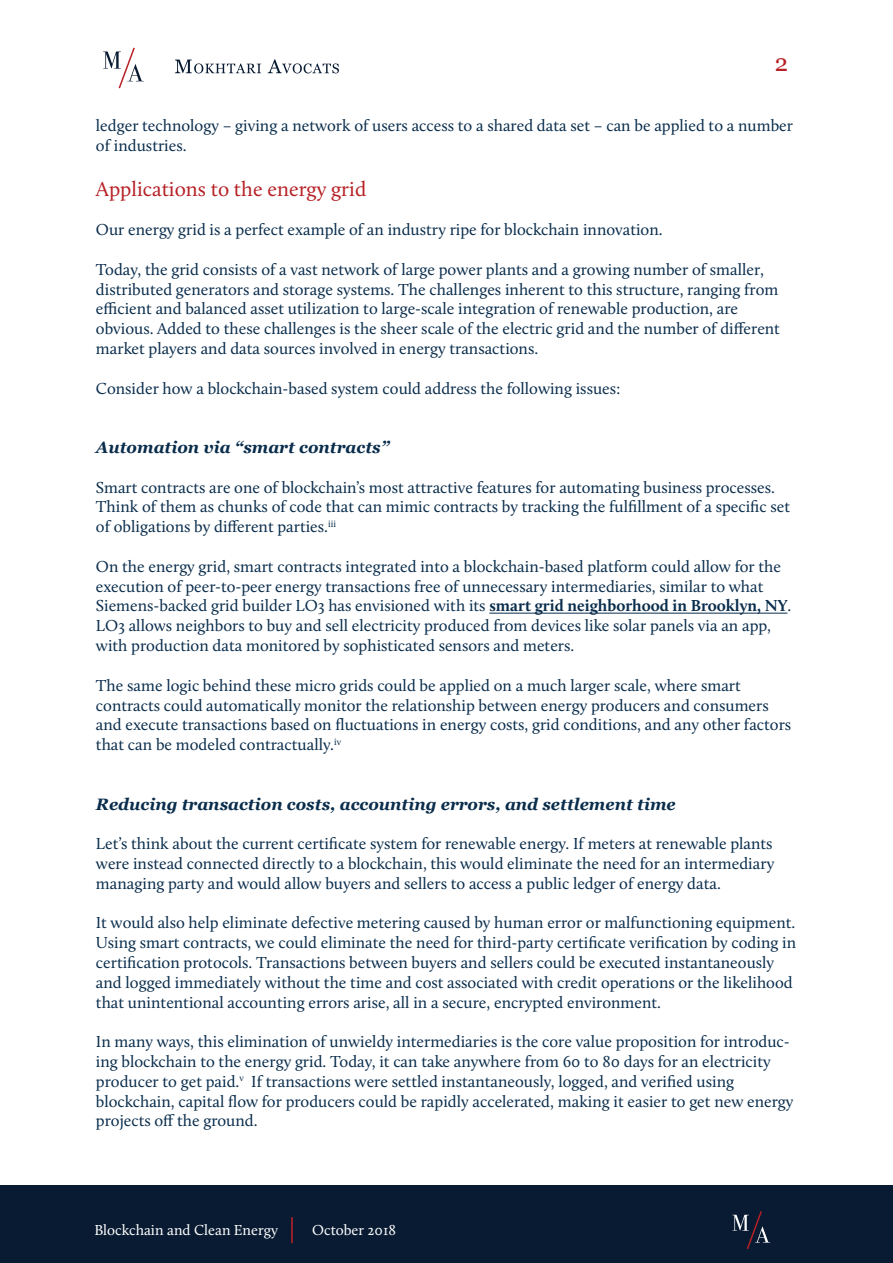
<style>
.page{position:relative;width:893px;height:1263px;background:#fff}
.page>*{position:absolute;margin:0;border:0;box-sizing:border-box;transform-origin:0 0}
.t1{font:23.55px "Georgia";color:#b62025}
.t2{font:21px "Calluna";color:#b62025}
.t3{font:16.5px/19.8px "Calluna";color:#0a2d4c}
.t4{font:italic 700 16.5px "Georgia";color:#0a2d4c}
.t5{font:15px "Calluna";color:#fff}
.s1{font-weight:700}
</style>
<div class="page">
<div style="left:0;top:1185px;width:893px;height:78px;background:#091b32"></div>
<svg style="left:175px;top:60px;width:86px;height:13px"></svg>
<svg style="left:268px;top:59px;width:71px;height:14px"></svg>
<svg style="left:103px;top:47px;width:41px;height:42px"></svg>
<hr style="left:489px;top:613px;width:298px;height:1px;background:#0a2d4c">
<hr style="left:291px;top:1217px;width:2px;height:26px;background:#b92127">
<svg style="left:732px;top:1211px;width:38px;height:38px"></svg>
<h1 class="t1" style="left:775px;top:50px;width:15px">2</h1>
<p class="t3" style="left:96px;top:115px;width:699px">ledger technology – giving a network of users access to a shared data set – can be applied to a number of industries.</p>
<p class="t2" style="left:96px;top:176px;width:272px">Applications to the energy grid</p>
<p class="t3" style="left:96px;top:220px;width:568px">Our energy grid is a perfect example of an industry ripe for blockchain innovation.</p>
<p class="t3" style="left:96px;top:259px;width:686px">Today, the grid consists of a vast network of large power plants and a growing number of smaller, distributed generators and storage systems. The challenges inherent to this structure, ranging from efficient and balanced asset utilization to large-scale integration of renewable production, are obvious. Added to these challenges is the sheer scale of the electric grid and the number of different market players and data sources involved in energy transactions.</p>
<p class="t3" style="left:96px;top:378px;width:526px">Consider how a blockchain-based system could address the following issues:</p>
<p class="t4" style="left:96px;top:438px;width:295px">Automation via “smart contracts”</p>
<p class="t3" style="left:96px;top:477px;width:696px">Smart contracts are one of blockchain’s most attractive features for automating business processes.<br>Think of them as chunks of code that can mimic contracts by tracking the fulfillment of a specific set of obligations by different parties.<sup>iii</sup></p>
<p class="t3" style="left:96px;top:556px;width:697px">On the energy grid, smart contracts integrated into a blockchain-based platform could allow for the execution of peer-to-peer energy transactions free of unnecessary intermediaries, similar to what Siemens-backed grid builder LO3 has envisioned with its <span class="s1">smart grid neighborhood in Brooklyn, NY</span>.<br>LO3 allows neighbors to buy and sell electricity produced from devices like solar panels via an app, with production data monitored by sophisticated sensors and meters.</p>
<p class="t3" style="left:96px;top:675px;width:697px">The same logic behind these micro grids could be applied on a much larger scale, where smart contracts could automatically monitor the relationship between energy producers and consumers and execute transactions based on fluctuations in energy costs, grid conditions, and any other factors that can be modeled contractually.<sup>iv</sup></p>
<p class="t4" style="left:96px;top:794px;width:581px">Reducing transaction costs, accounting errors, and settlement time</p>
<p class="t3" style="left:96px;top:833px;width:680px;text-align:justify">Let’s think about the current certificate system for renewable energy. If meters at renewable plants were instead connected directly to a blockchain, this would eliminate the need for an intermediary managing party and would allow buyers and sellers to access a public ledger of energy data.</p>
<p class="t3" style="left:96px;top:913px;width:702px">It would also help eliminate defective metering caused by human error or malfunctioning equipment.<br>Using smart contracts, we could eliminate the need for third-party certificate verification by coding in certification protocols. Transactions between buyers and sellers could be executed instantaneously and logged immediately without the time and cost associated with credit operations or the likelihood that unintentional accounting errors arise, all in a secure, encrypted environment.</p>
<p class="t3" style="left:96px;top:1031px;width:699px">In many ways, this elimination of unwieldy intermediaries is the core value proposition for introduc&shy;ing blockchain to the energy grid. Today, it can take anywhere from 60 to 80 days for an electricity producer to get paid.<sup>v</sup> If transactions were settled instantaneously, logged, and verified using blockchain, capital flow for producers could be rapidly accelerated, making it easier to get new energy projects off the ground.</p>
<p class="t5" style="left:94px;top:1220px;width:185px">Blockchain and Clean Energy</p>
<p class="t5" style="left:312px;top:1220px;width:86px">October 2018</p>
</div>
